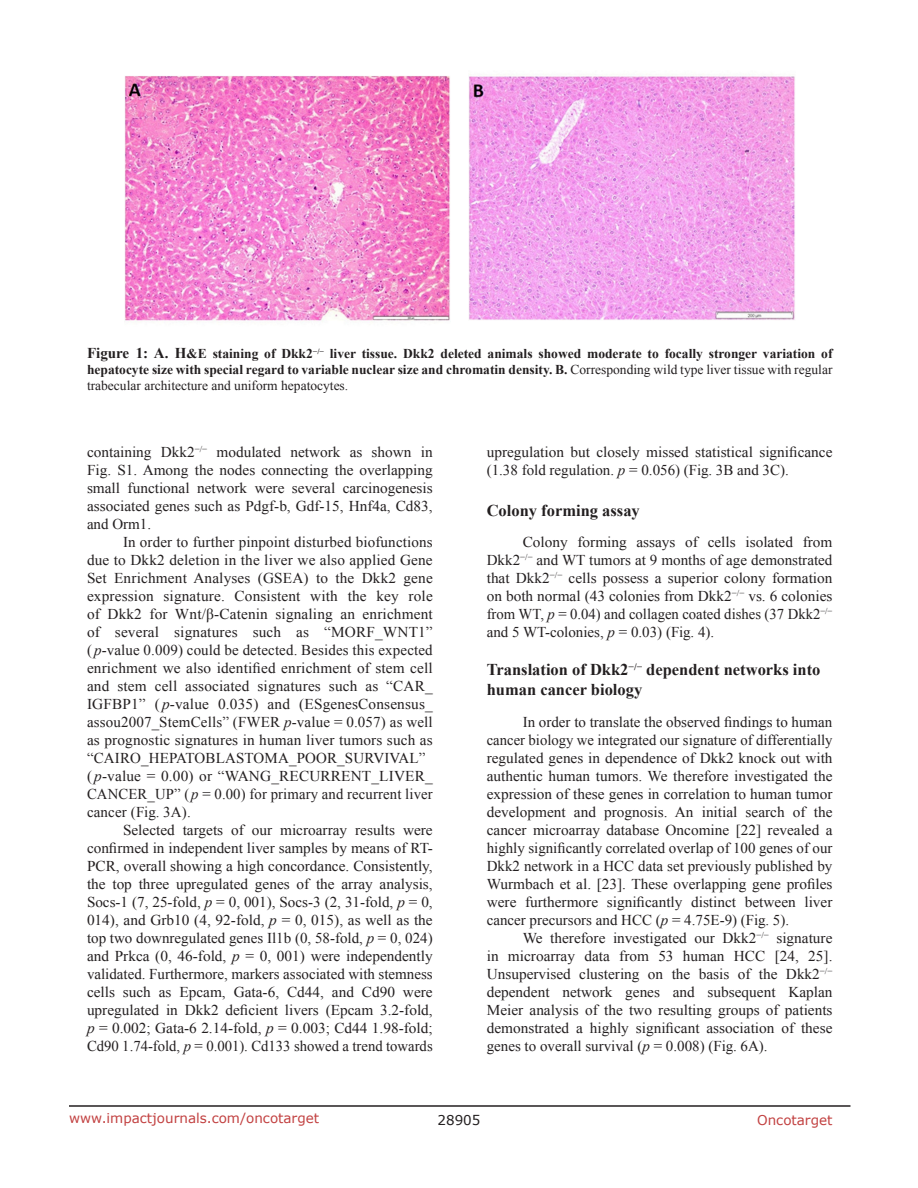
<style>
.page{position:relative;width:918px;height:1188px;background:#fff}
.page>*{position:absolute;margin:0;border:0;box-sizing:border-box;transform-origin:0 0}
.SubHeading{font:700 16.5px/19.8px "Times New Roman";color:#231f20}
.BodyText{font:15px/18px "Times New Roman";letter-spacing:.01em;color:#231f20;text-align:justify}
.FigureText{font:700 13.5px/16.2px "Times New Roman";color:#231f20;text-align:justify}
.t1{font:13.5px "Verdana";color:#c24141}
.t2{font:13.5px "Verdana";color:#231f20}
.s1{font-size:15px}
.s2{font-weight:400}
.s3{font-style:italic}
</style>
<div class="page">
<hr style="left:69px;top:1105px;width:781px;height:2px;background:#231f20">
<img style="left:124px;top:76px;width:326px;height:245px">
<img style="left:469px;top:76px;width:326px;height:244px">
<p class="FigureText" style="left:87px;top:345px;width:747px"><span class="s1">Figure 1: A. H</span>&amp;E staining of Dkk2<sup>−/−</sup> liver tissue. Dkk2 deleted animals showed moderate to focally stronger variation of hepatocyte size with special regard to variable nuclear size and chromatin density. B. <span class="s2">Corresponding wild type liver tissue with regular trabecular architecture and uniform hepatocytes.</span></p>
<p class="BodyText" style="left:87px;top:443px;width:347px">containing Dkk2<sup>−/−</sup> modulated network as shown in Fig. S1. Among the nodes connecting the overlapping small functional network were several carcinogenesis associated genes such as Pdgf-b, Gdf-15, Hnf4a, Cd83, and Orm1.</p>
<p class="BodyText" style="left:87px;top:533px;width:347px;text-align:left;text-indent:36px">In order to further pinpoint disturbed biofunctions due to Dkk2 deletion in the liver we also applied Gene Set Enrichment Analyses (GSEA) to the Dkk2 gene expression signature. Consistent with the key role of Dkk2 for Wnt/β-Catenin signaling an enrichment of several signatures such as “MORF_WNT1” ( <span class="s3">p</span>-value 0.009) could be detected. Besides this expected enrichment we also identified enrichment of stem cell and stem cell associated signatures such as “CAR_ IGFBP1” ( <span class="s3">p</span>-value 0.035) and (ESgenesConsensus_ assou2007_StemCells” (FWER <span class="s3">p</span>-value = 0.057) as well as prognostic signatures in human liver tumors such as “CAIRO_HEPATOBLASTOMA_POOR_SURVIVAL” ( <span class="s3">p</span>-value = 0.00) or “WANG_RECURRENT_LIVER_ CANCER_UP” ( <span class="s3">p</span> = 0.00) for primary and recurrent liver cancer (Fig. 3A).</p>
<p class="BodyText" style="left:87px;top:821px;width:347px;text-indent:36px">Selected targets of our microarray results were confirmed in independent liver samples by means of RT-PCR, overall showing a high concordance. Consistently, the top three upregulated genes of the array analysis, Socs-1 (7, 25-fold, <span class="s3">p</span> = 0, 001), Socs-3 (2, 31-fold, <span class="s3">p</span> = 0, 014), and Grb10 (4, 92-fold, <span class="s3">p</span> = 0, 015), as well as the top two downregulated genes Il1b (0, 58-fold, <span class="s3">p</span> = 0, 024) and Prkca (0, 46-fold, <span class="s3">p</span> = 0, 001) were independently validated. Furthermore, markers associated with stemness cells such as Epcam, Gata-6, Cd44, and Cd90 were upregulated in Dkk2 deficient livers (Epcam 3.2-fold, <span class="s3">p</span> = 0.002; Gata-6 2.14-fold, <span class="s3">p</span> = 0.003; Cd44 1.98-fold; Cd90 1.74-fold, <span class="s3">p</span> = 0.001). Cd133 showed a trend towards</p>
<p class="BodyText" style="left:487px;top:443px;width:347px">upregulation but closely missed statistical significance (1.38 fold regulation. <span class="s3">p</span> = 0.056) (Fig. 3B and 3C).</p>
<p class="SubHeading" style="left:487px;top:500px;width:155px">Colony forming assay</p>
<p class="BodyText" style="left:487px;top:533px;width:347px;text-indent:36px">Colony forming assays of cells isolated from Dkk2<sup>−/−</sup> and WT tumors at 9 months of age demonstrated that Dkk2<sup>−/−</sup> cells possess a superior colony formation on both normal (43 colonies from Dkk2<sup>−/−</sup> vs. 6 colonies from WT, <span class="s3">p</span> = 0.04) and collagen coated dishes (37 Dkk2<sup>−/− </sup>and 5 WT-colonies, <span class="s3">p</span> = 0.03) (Fig. 4).</p>
<p class="SubHeading" style="left:487px;top:659px;width:335px">Translation of Dkk2<sup>−/−</sup> dependent networks into human cancer biology</p>
<p class="BodyText" style="left:487px;top:712px;width:347px;text-indent:36px">In order to translate the observed findings to human cancer biology we integrated our signature of differentially regulated genes in dependence of Dkk2 knock out with authentic human tumors. We therefore investigated the expression of these genes in correlation to human tumor development and prognosis. An initial search of the cancer microarray database Oncomine [22] revealed a highly significantly correlated overlap of 100 genes of our Dkk2 network in a HCC data set previously published by Wurmbach et al. [23]. These overlapping gene profiles were furthermore significantly distinct between liver cancer precursors and HCC (<span class="s3">p</span> = 4.75E-9) (Fig. 5).</p>
<p class="BodyText" style="left:487px;top:928px;width:347px;text-indent:36px">We therefore investigated our Dkk2<sup>−/−</sup> signature in microarray data from 53 human HCC [24, 25].<br>Unsupervised clustering on the basis of the Dkk2<sup>−/− </sup>dependent network genes and subsequent Kaplan Meier analysis of the two resulting groups of patients demonstrated a highly significant association of these genes to overall survival (<span class="s3">p</span> = 0.008) (Fig. 6A).</p>
<p class="t1" style="left:69px;top:1109px;width:252px">www.impactjournals.com/oncotarget</p>
<p class="t2" style="left:438px;top:1111px;width:44px">28905</p>
<p class="t1" style="left:757px;top:1111px;width:77px">Oncotarget</p>
</div>
